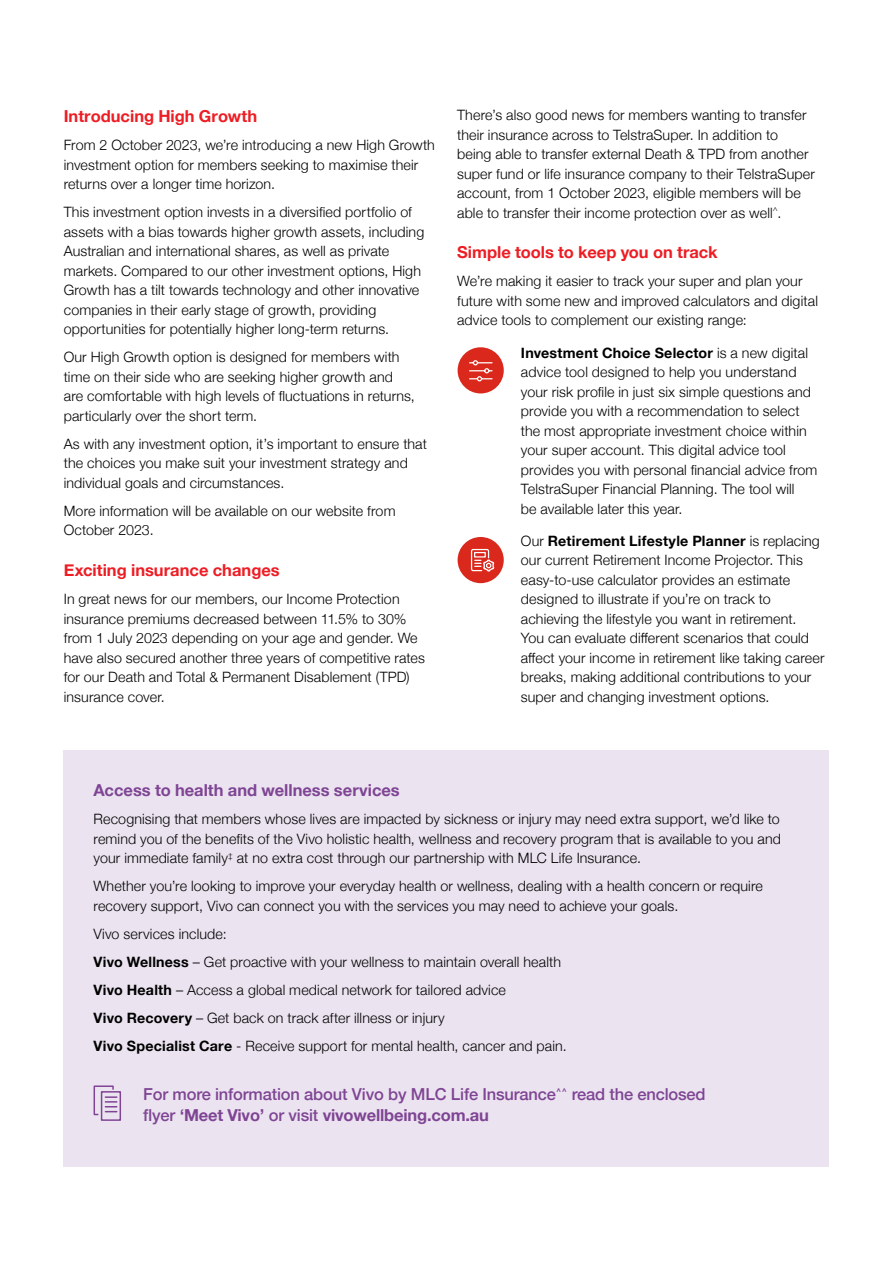
<style>
.page{position:relative;width:893px;height:1263px;background:#fff}
.page>*{position:absolute;margin:0;border:0;box-sizing:border-box;transform-origin:0 0}
.t1{font:500 16.5px/21px "Helvetica Neue";letter-spacing:-.01em;color:#7f4594}
.t2{font:700 16.5px "Helvetica Neue";color:#ed1d24}
.t3{font:700 16.5px "Helvetica Neue";color:#7f4594}
.t4{font:300 14.25px/19.5px "Helvetica Neue";letter-spacing:.01em;color:#000}
.s1{font-weight:700}
</style>
<div class="page">
<div style="left:64px;top:750px;width:765px;height:416px;background:#ebe4f0"></div>
<div style="left:101px;top:1091px;width:20px;height:30px;border:2px solid #7f4594"></div>
<svg style="left:93px;top:1085px;width:24px;height:31px"></svg>
<div style="left:458px;top:537px;width:46px;height:46px;background:#da291c;border-radius:50%"></div>
<svg style="left:470px;top:548px;width:25px;height:24px"></svg>
<div style="left:458px;top:347px;width:46px;height:46px;background:#da291c;border-radius:50%"></div>
<svg style="left:470px;top:360px;width:22px;height:21px"></svg>
<p class="t2" style="left:64px;top:104px;width:195px">Introducing High Growth</p>
<p class="t4" style="left:64px;top:135px;width:373px">From 2 October 2023, we’re introducing a new High Growth investment option for members seeking to maximise their returns over a longer time horizon.</p>
<p class="t4" style="left:64px;top:202px;width:362px">This investment option invests in a diversified portfolio of assets with a bias towards higher growth assets, including Australian and international shares, as well as private markets. Compared to our other investment options, High Growth has a tilt towards technology and other innovative companies in their early stage of growth, providing opportunities for potentially higher long-term returns.</p>
<p class="t4" style="left:64px;top:346px;width:353px">Our High Growth option is designed for members with time on their side who are seeking higher growth and are comfortable with high levels of fluctuations in returns, particularly over the short term.</p>
<p class="t4" style="left:64px;top:433px;width:365px">As with any investment option, it’s important to ensure that the choices you make suit your investment strategy and individual goals and circumstances.</p>
<p class="t4" style="left:64px;top:500px;width:333px">More information will be available on our website from<br>October 2023.</p>
<p class="t2" style="left:64px;top:557px;width:217px">Exciting insurance changes</p>
<p class="t4" style="left:64px;top:588px;width:363px">In great news for our members, our Income Protection insurance premiums decreased between 11.5% to 30% from 1 July 2023 depending on your age and gender. We have also secured another three years of competitive rates for our Death and Total &amp; Permanent Disablement (TPD) insurance cover.</p>
<p class="t4" style="left:457px;top:104px;width:359px">There’s also good news for members wanting to transfer their insurance across to TelstraSuper. In addition to being able to transfer external Death &amp; TPD from another super fund or life insurance company to their TelstraSuper account, from 1 October 2023, eligible members will be able to transfer their income protection over as well<sup>^</sup>.</p>
<p class="t2" style="left:457px;top:240px;width:262px">Simple tools to keep you on track</p>
<p class="t4" style="left:457px;top:270px;width:362px">We’re making it easier to track your super and plan your future with some new and improved calculators and digital advice tools to complement our existing range:</p>
<p class="t4" style="left:521px;top:342px;width:298px"><span class="s1">Investment Choice Selector</span> is a new digital advice tool designed to help you understand your risk profile in just six simple questions and provide you with a recommendation to select the most appropriate investment choice within your super account. This digital advice tool provides you with personal financial advice from TelstraSuper Financial Planning. The tool will<br>be available later this year.</p>
<p class="t4" style="left:521px;top:530px;width:305px">Our <span class="s1">Retirement Lifestyle Planner</span> is replacing our current Retirement Income Projector. This easy-to-use calculator provides an estimate designed to illustrate if you’re on track to achieving the lifestyle you want in retirement.<br>You can evaluate different scenarios that could affect your income in retirement like taking career breaks, making additional contributions to your super and changing investment options.</p>
<p class="t3" style="left:94px;top:777px;width:308px">Access to health and wellness services</p>
<p class="t4" style="left:94px;top:808px;width:689px;text-align:justify">Recognising that members whose lives are impacted by sickness or injury may need extra support, we’d like to remind you of the benefits of the Vivo holistic health, wellness and recovery program that is available to you and your immediate family<sup>‡</sup> at no extra cost through our partnership with MLC Life Insurance.</p>
<p class="t4" style="left:94px;top:875px;width:671px">Whether you’re looking to improve your everyday health or wellness, dealing with a health concern or require recovery support, Vivo can connect you with the services you may need to achieve your goals.</p>
<p class="t4" style="left:94px;top:919px;width:475px;line-height:28px">Vivo services include:<br><span class="s1">Vivo Wellness</span> – Get proactive with your wellness to maintain overall health <span class="s1">Vivo Health</span> – Access a global medical network for tailored advice<br><span class="s1">Vivo Recovery</span> – Get back on track after illness or injury<br><span class="s1">Vivo Specialist Care</span> - Receive support for mental health, cancer and pain.</p>
<p class="t1" style="left:143px;top:1082px;width:564px">For more information about Vivo by MLC Life Insurance<sup>^^</sup> read the enclosed flyer <span class="s1">‘Meet Vivo’</span> or visit <span class="s1">vivowellbeing.com.au</span></p>
</div>
